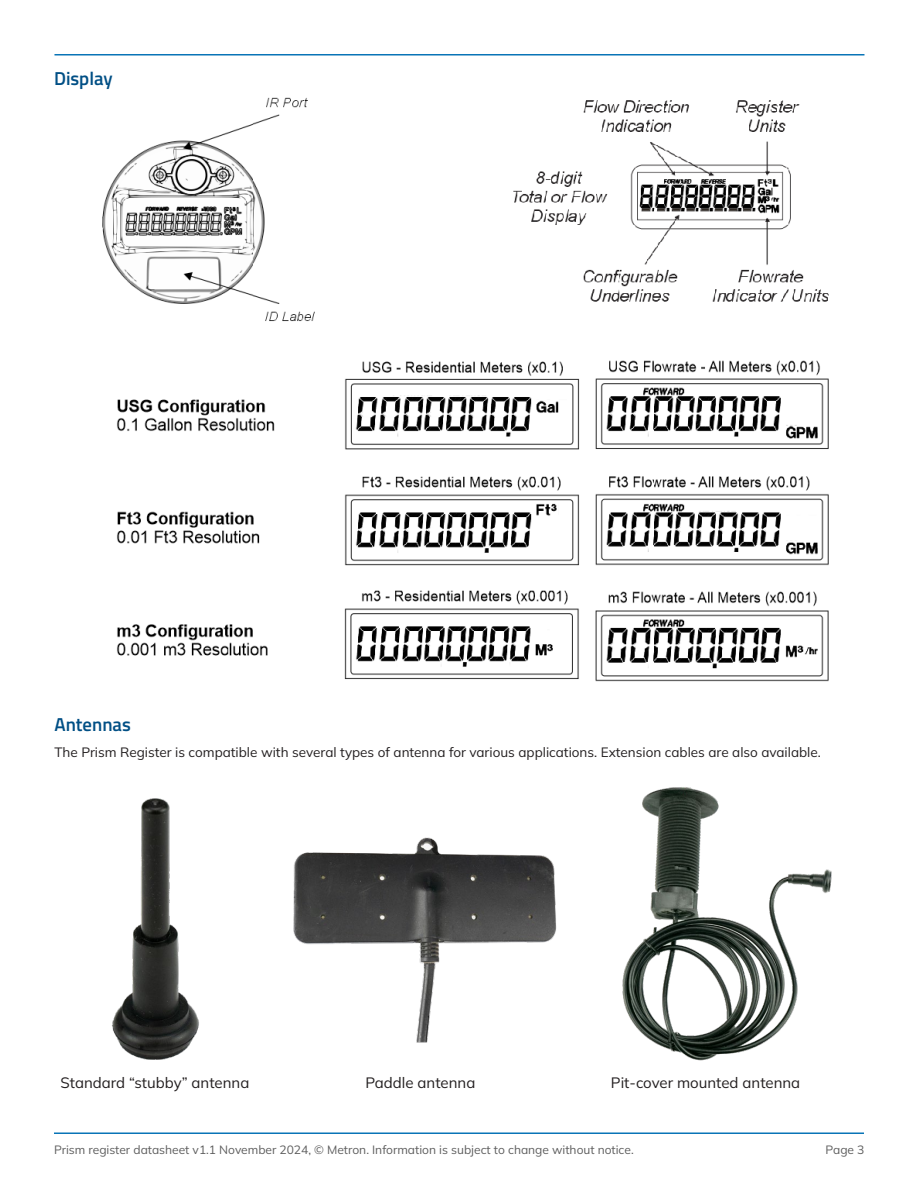
<style>
.page{position:relative;width:918px;height:1188px;background:#fff}
.page>*{position:absolute;margin:0;border:0;box-sizing:border-box;transform-origin:0 0}
.Metron_Header_3_blue{font:600 18.75px "Titillium Web";color:#004f85}
.Metron_Body_10pt{font:15px "Mulish";color:#231f20}
.Metron_Body_9pt{font:13.5px "Mulish";color:#231f20}
.t1{font:12px "Mulish";color:#5e5e5e}
</style>
<div class="page">
<hr style="left:54px;top:1132px;width:810px;height:2px;background:#0974b7">
<hr style="left:54px;top:54px;width:810px;height:2px;background:#0974b7">
<img style="left:102px;top:97px;width:727px;height:585px">
<img style="left:112px;top:798px;width:87px;height:262px">
<img style="left:293px;top:837px;width:264px;height:206px">
<img style="left:622px;top:787px;width:210px;height:274px">
<p class="Metron_Header_3_blue" style="left:54px;top:64px;width:60px">Display</p>
<p class="Metron_Header_3_blue" style="left:54px;top:711px;width:78px">Antennas</p>
<p class="Metron_Body_9pt" style="left:54px;top:743px;width:768px">The Prism Register is compatible with several types of antenna for various applications. Extension cables are also available.</p>
<p class="Metron_Body_10pt" style="left:60px;top:1072px;width:190px">Standard “stubby” antenna</p>
<p class="Metron_Body_10pt" style="left:366px;top:1072px;width:111px">Paddle antenna</p>
<p class="Metron_Body_10pt" style="left:611px;top:1072px;width:191px">Pit-cover mounted antenna</p>
<p class="t1" style="left:54px;top:1141px;width:581px">Prism register datasheet v1.1 November 2024, © Metron. Information is subject to change without notice.</p>
<p class="t1" style="left:826px;top:1141px;width:40px">Page 3</p>
</div>
